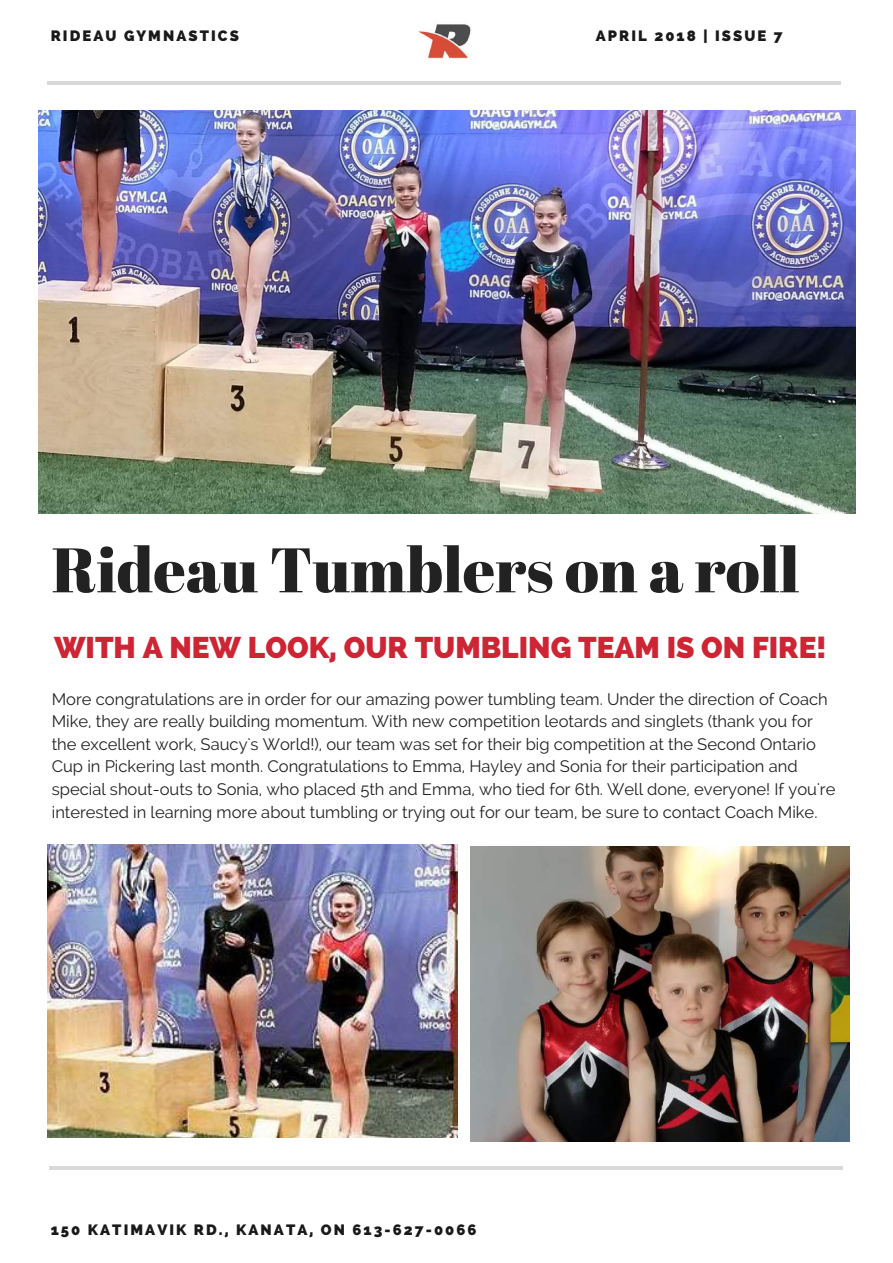
<style>
.page{position:relative;width:893px;height:1263px;background:#fff}
.page>*{position:absolute;margin:0;border:0;box-sizing:border-box;transform-origin:0 0}
.t1{font:62.7px "Abril Fatface";color:#222}
.t2{font:800 29.85px "Raleway";color:#cd2534}
.t3{font:16.5px/22.5px "Raleway";color:#222}
.t4{font:800 14.85px "Raleway";letter-spacing:.14em;color:#191919}
</style>
<div class="page">
<img style="left:38px;top:110px;width:818px;height:403px">
<img style="left:47px;top:844px;width:410px;height:293px">
<img style="left:471px;top:847px;width:378px;height:295px">
<hr style="left:50px;top:1166px;width:793px;height:4px;background:#d9d9d9">
<hr style="left:47px;top:81px;width:794px;height:3px;background:#000">
<img style="left:419px;top:24px;width:52px;height:36px">
<p class="t4" style="left:51px;top:27px;width:190px">RIDEAU GYMNASTICS</p>
<p class="t4" style="left:596px;top:27px;width:189px">APRIL 2018 | ISSUE 7</p>
<h1 class="t1" style="left:52px;top:526px;width:749px">Rideau Tumblers on a roll</h1>
<h2 class="t2" style="left:54px;top:629px;width:774px">WITH A NEW LOOK, OUR TUMBLING TEAM IS ON FIRE!</h2>
<p class="t3" style="left:52px;top:688px;width:785px">More congratulations are in order for our amazing power tumbling team. Under the direction of Coach Mike, they are really building momentum. With new competition leotards and singlets (thank you for the excellent work, Saucy's World!), our team was set for their big competition at the Second Ontario Cup in Pickering last month. Congratulations to Emma, Hayley and Sonia for their participation and special shout-outs to Sonia, who placed 5th and Emma, who tied for 6th. Well done, everyone! If you're interested in learning more about tumbling or trying out for our team, be sure to contact Coach Mike.</p>
<p class="t4" style="left:51px;top:1221px;width:427px">150 KATIMAVIK RD., KANATA, ON 613-627-0066</p>
</div>
